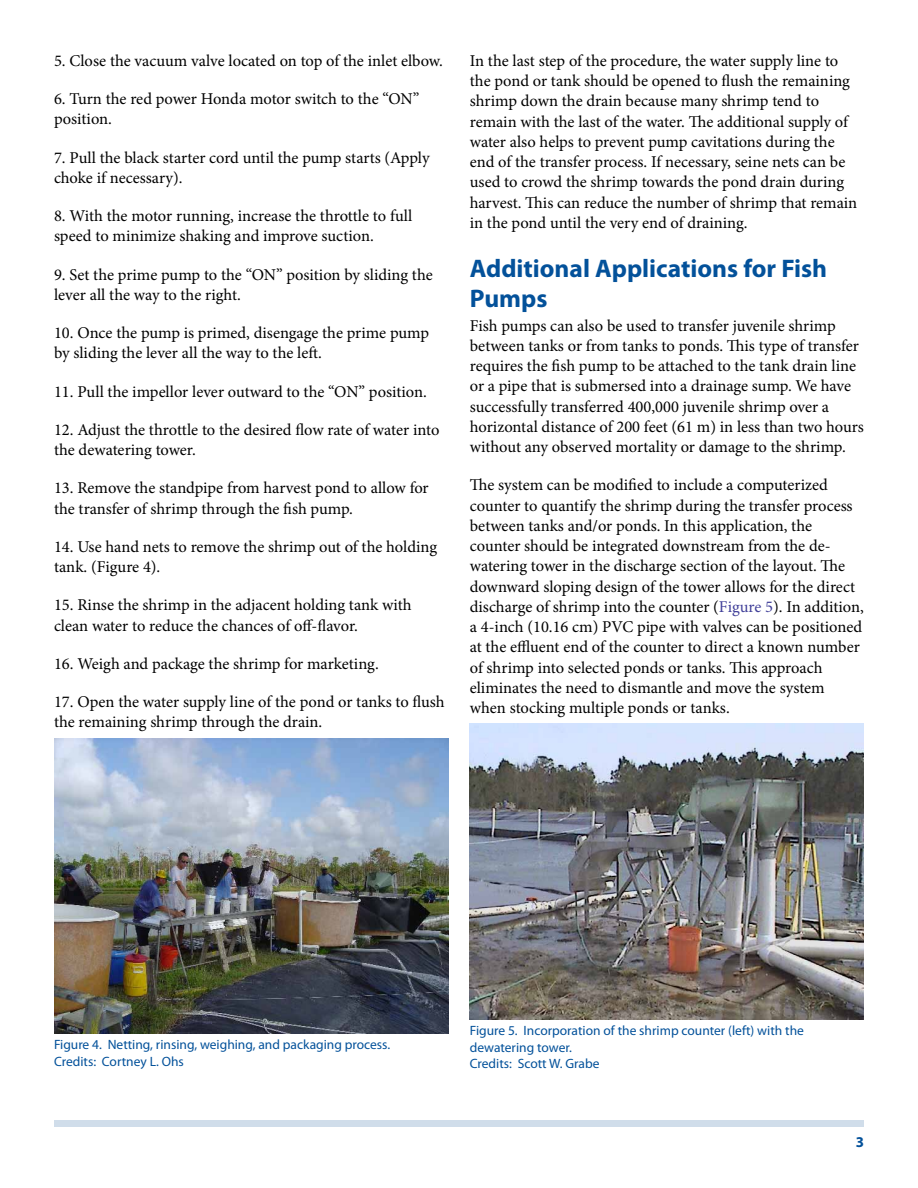
<style>
.page{position:relative;width:918px;height:1188px;background:#fff}
.page>*{position:absolute;margin:0;border:0;box-sizing:border-box;transform-origin:0 0}
.t1{font:700 25.5px/30.6px "Myriad Pro";color:#03519a}
.t2{font:16.5px/20.2px "Minion Pro";color:#000}
.t3{font:700 15px "Myriad Pro";color:#03519a}
.t4{font:13.5px/16.5px "Myriad Pro";color:#03519a}
.s1{color:#414099}
</style>
<div class="page">
<div style="left:54px;top:1120px;width:810px;height:7px;background:#d0ddea"></div>
<img style="left:54px;top:738px;width:394px;height:296px">
<img style="left:470px;top:724px;width:394px;height:296px">
<p class="t2" style="left:54px;top:51px;width:390px">5. Close the vacuum valve located on top of the inlet elbow.</p>
<p class="t2" style="left:54px;top:89px;width:367px">6. Turn the red power Honda motor switch to the “ON” position.</p>
<p class="t2" style="left:54px;top:147px;width:377px">7. Pull the black starter cord until the pump starts (Apply choke if necessary).</p>
<p class="t2" style="left:54px;top:206px;width:360px">8. With the motor running, increase the throttle to full speed to minimize shaking and improve suction.</p>
<p class="t2" style="left:54px;top:264px;width:380px">9. Set the prime pump to the “ON” position by sliding the lever all the way to the right.</p>
<p class="t2" style="left:54px;top:323px;width:377px">10. Once the pump is primed, disengage the prime pump by sliding the lever all the way to the left.</p>
<p class="t2" style="left:54px;top:381px;width:374px">11. Pull the impellor lever outward to the “ON” position.</p>
<p class="t2" style="left:54px;top:420px;width:387px">12. Adjust the throttle to the desired flow rate of water into the dewatering tower.</p>
<p class="t2" style="left:54px;top:478px;width:376px">13. Remove the standpipe from harvest pond to allow for the transfer of shrimp through the fish pump.</p>
<p class="t2" style="left:54px;top:537px;width:385px">14. Use hand nets to remove the shrimp out of the holding tank. (Figure 4).</p>
<p class="t2" style="left:54px;top:595px;width:359px">15. Rinse the shrimp in the adjacent holding tank with clean water to reduce the chances of off-flavor.</p>
<p class="t2" style="left:54px;top:654px;width:326px">16. Weigh and package the shrimp for marketing.</p>
<p class="t2" style="left:54px;top:692px;width:392px">17. Open the water supply line of the pond or tanks to flush the remaining shrimp through the drain.</p>
<p class="t2" style="left:470px;top:51px;width:389px">In the last step of the procedure, the water supply line to the pond or tank should be opened to flush the remaining shrimp down the drain because many shrimp tend to remain with the last of the water. The additional supply of water also helps to prevent pump cavitations during the end of the transfer process. If necessary, seine nets can be used to crowd the shrimp towards the pond drain during harvest. This can reduce the number of shrimp that remain in the pond until the very end of draining.</p>
<h1 class="t1" style="left:470px;top:252px;width:359px">Additional Applications for Fish<br>Pumps</h1>
<p class="t2" style="left:470px;top:315px;width:396px">Fish pumps can also be used to transfer juvenile shrimp between tanks or from tanks to ponds. This type of transfer requires the fish pump to be attached to the tank drain line or a pipe that is submersed into a drainage sump. We have successfully transferred 400,000 juvenile shrimp over a horizontal distance of 200 feet (61 m) in less than two hours without any observed mortality or damage to the shrimp.</p>
<p class="t2" style="left:470px;top:475px;width:396px">The system can be modified to include a computerized counter to quantify the shrimp during the transfer process between tanks and/or ponds. In this application, the counter should be integrated downstream from the de&shy;watering tower in the discharge section of the layout. The downward sloping design of the tower allows for the direct discharge of shrimp into the counter (<span class="s1">Figure 5</span>). In addition, a 4-inch (10.16 cm) PVC pipe with valves can be positioned at the effluent end of the counter to direct a known number of shrimp into selected ponds or tanks. This approach eliminates the need to dismantle and move the system when stocking multiple ponds or tanks.</p>
<p class="t4" style="left:54px;top:1036px;width:338px">Figure 4. Netting, rinsing, weighing, and packaging process.<br>Credits: Cortney L. Ohs</p>
<p class="t4" style="left:470px;top:1022px;width:336px">Figure 5. Incorporation of the shrimp counter (left) with the dewatering tower.<br>Credits: Scott W. Grabe</p>
<p class="t3" style="left:856px;top:1133px;width:10px">3</p>
</div>
